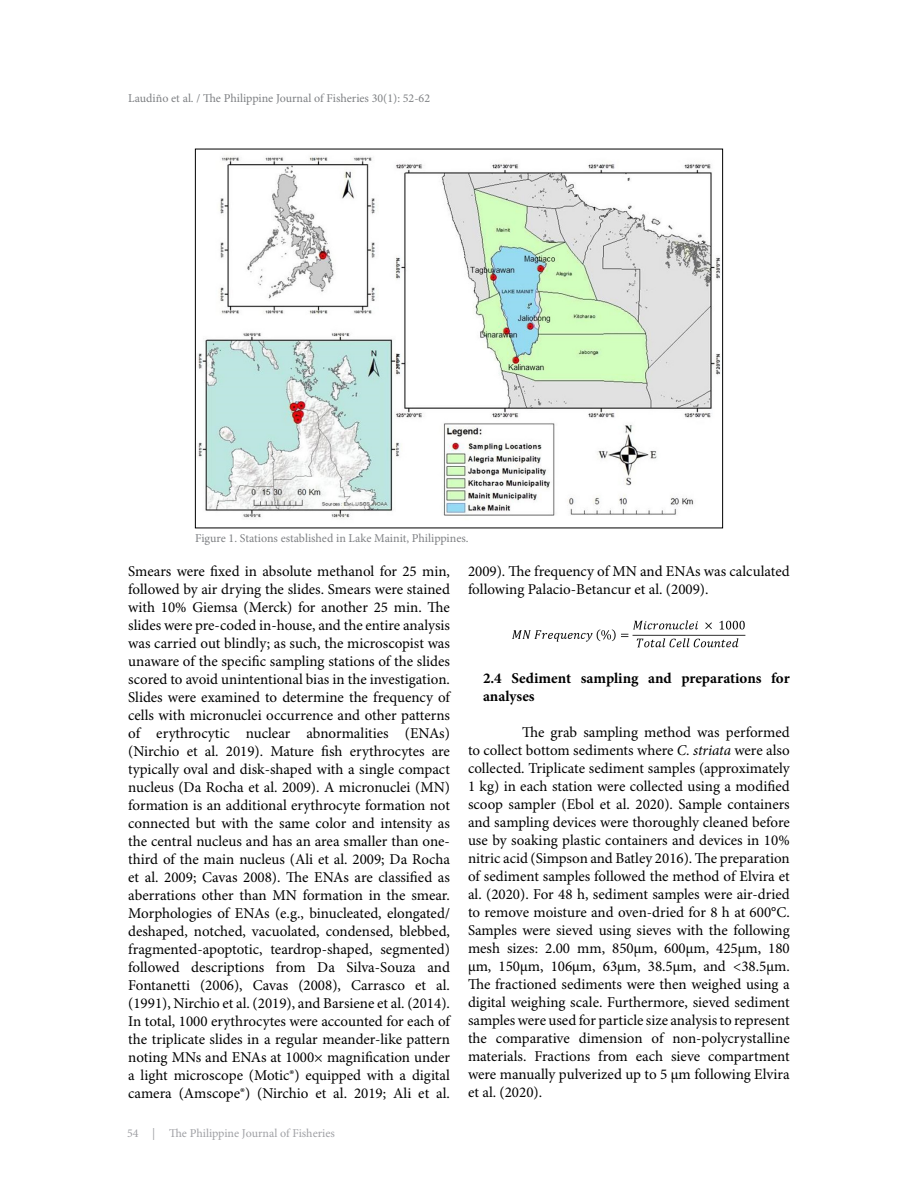
<style>
.page{position:relative;width:918px;height:1188px;background:#fff}
.page>*{position:absolute;margin:0;border:0;box-sizing:border-box;transform-origin:0 0}
.t1{font:15px/18px "Minion Pro";color:#000;text-align:justify}
.t2{font:700 15px/18px "Minion Pro";color:#000}
.t3{font:12px "Minion Pro";color:#7e8083}
.t4{font:12px "Minion Pro";color:#a0a1a5}
.s1{font-style:italic}
</style>
<div class="page">
<img style="left:198px;top:156px;width:523px;height:363px">
<img style="left:512px;top:620px;width:234px;height:28px">
<p class="t3" style="left:128px;top:91px;width:303px">Laudiño et al. / The Philippine Journal of Fisheries 30(1): 52-62</p>
<p class="t3" style="left:195px;top:531px;width:275px">Figure 1. Stations established in Lake Mainit, Philippines.</p>
<p class="t1" style="left:128px;top:563px;width:323px">Smears were fixed in absolute methanol for 25 min, followed by air drying the slides. Smears were stained with 10% Giemsa (Merck) for another 25 min. The slides were pre-coded in-house, and the entire analysis was carried out blindly; as such, the microscopist was unaware of the specific sampling stations of the slides scored to avoid unintentional bias in the investigation.<br>Slides were examined to determine the frequency of cells with micronuclei occurrence and other patterns of erythrocytic nuclear abnormalities (ENAs) (Nirchio et al. 2019). Mature fish erythrocytes are typically oval and disk-shaped with a single compact nucleus (Da Rocha et al. 2009). A micronuclei (MN) formation is an additional erythrocyte formation not connected but with the same color and intensity as the central nucleus and has an area smaller than one&shy;third of the main nucleus (Ali et al. 2009; Da Rocha et al. 2009; Cavas 2008). The ENAs are classified as aberrations other than MN formation in the smear.<br>Morphologies of ENAs (e.g., binucleated, elongated/ deshaped, notched, vacuolated, condensed, blebbed, fragmented-apoptotic, teardrop-shaped, segmented) followed descriptions from Da Silva-Souza and Fontanetti (2006), Cavas (2008), Carrasco et al. (1991), Nirchio et al. (2019), and Barsiene et al. (2014).<br>In total, 1000 erythrocytes were accounted for each of the triplicate slides in a regular meander-like pattern noting MNs and ENAs at 1000× magnification under a light microscope (Motic®) equipped with a digital camera (Amscope®) (Nirchio et al. 2019; Ali et al.</p>
<p class="t1" style="left:468px;top:563px;width:323px">2009). The frequency of MN and ENAs was calculated following Palacio-Betancur et al. (2009).</p>
<p class="t2" style="left:483px;top:669px;width:308px">2.4 Sediment sampling and preparations for analyses</p>
<p class="t1" style="left:468px;top:724px;width:323px;text-indent:54px">The grab sampling method was performed to collect bottom sediments where <span class="s1">C. striata</span> were also collected. Triplicate sediment samples (approximately 1 kg) in each station were collected using a modified scoop sampler (Ebol et al. 2020). Sample containers and sampling devices were thoroughly cleaned before use by soaking plastic containers and devices in 10% nitric acid (Simpson and Batley 2016). The preparation of sediment samples followed the method of Elvira et al. (2020). For 48 h, sediment samples were air-dried to remove moisture and oven-dried for 8 h at 600°C.<br>Samples were sieved using sieves with the following mesh sizes: 2.00 mm, 850μm, 600μm, 425μm, 180 μm, 150μm, 106μm, 63μm, 38.5μm, and &lt;38.5μm.<br>The fractioned sediments were then weighed using a digital weighing scale. Furthermore, sieved sediment samples were used for particle size analysis to represent the comparative dimension of non-polycrystalline materials. Fractions from each sieve compartment were manually pulverized up to 5 μm following Elvira et al. (2020).</p>
<p class="t4" style="left:127px;top:1126px;width:209px">54 | The Philippine Journal of Fisheries</p>
</div>
